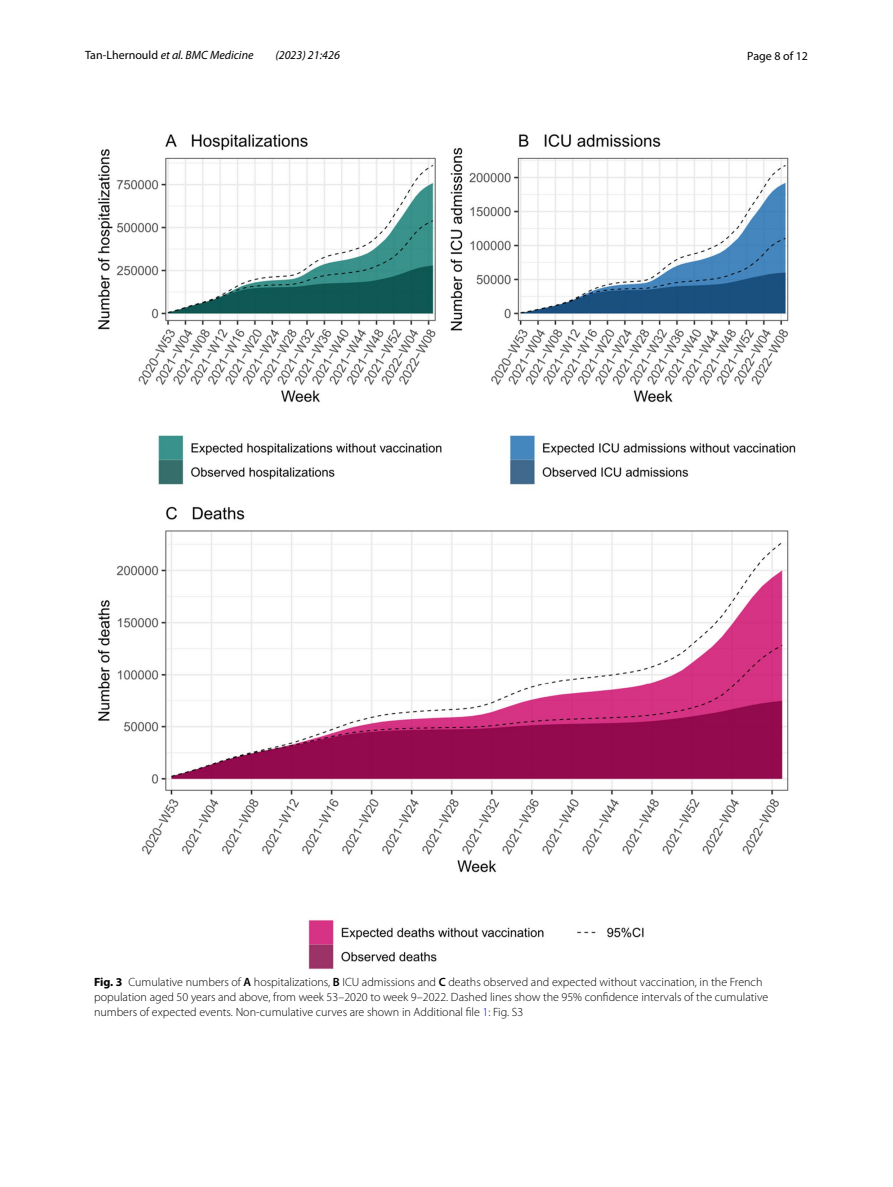
<style>
.page{position:relative;width:893px;height:1187px;background:#fff}
.page>*{position:absolute;margin:0;border:0;box-sizing:border-box;transform-origin:0 0}
.t1{font:300 12px/15px "Myriad Pro";color:#000}
.t2{font:italic 12px "Myriad Pro";color:#000}
.t3{font:12px "Myriad Pro";color:#000}
.s1{font-style:normal}
.s2{font-weight:700}
.s3{font-weight:600}
.s4{color:#00f}
</style>
<div class="page">
<img style="left:97px;top:134px;width:699px;height:836px">
<p class="t2" style="left:85px;top:48px;width:170px"><span class="s1">Tan‑Lhernould</span> et al. BMC Medicine</p>
<p class="t2" style="left:275px;top:48px;width:66px">(2023) 21:426</p>
<p class="t3" style="left:747px;top:48px;width:62px">Page 8 of 12</p>
<p class="t1" style="left:94px;top:974px;width:676px"><span class="s2">Fig. 3</span> Cumulative numbers of <span class="s3">A</span> hospitalizations, <span class="s3">B</span> ICU admissions and <span class="s3">C</span> deaths observed and expected without vaccination, in the French population aged 50 years and above, from week 53–2020 to week 9–2022. Dashed lines show the 95% confidence intervals of the cumulative numbers of expected events. Non-cumulative curves are shown in Additional file <span class="s4">1</span>: Fig. S3</p>
</div>
